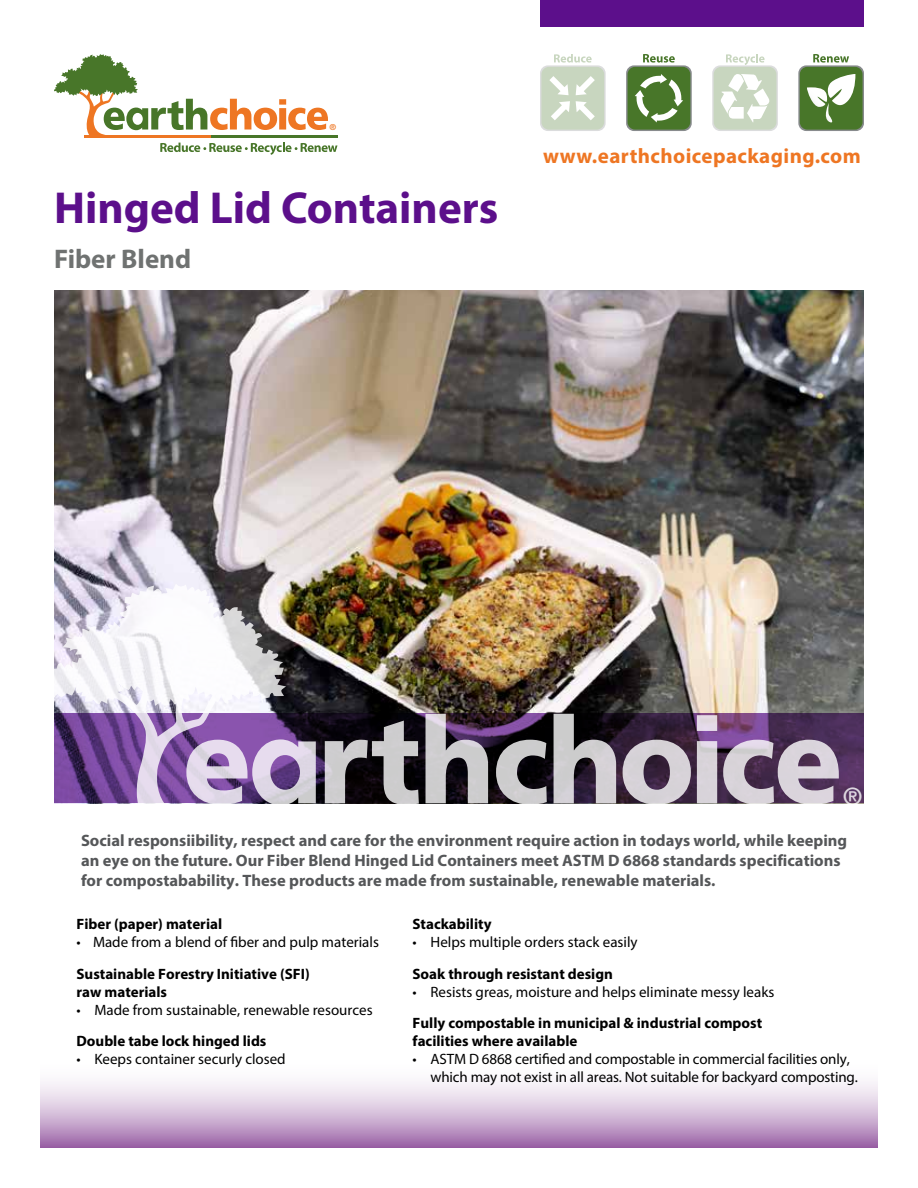
<style>
.page{position:relative;width:918px;height:1188px;background:#fff}
.page>*{position:absolute;margin:0;border:0;box-sizing:border-box;transform-origin:0 0}
.t1{font:700 45px "Myriad Pro";color:#5c0f8b}
.t2{font:700 27px "Myriad Pro";color:#6f7271}
.t3{font:24.75px "Frutiger";color:#fff}
.t4{font:700 21px "Myriad Pro";letter-spacing:.02em;color:#ee7623}
.t5{font:700 16.5px/19.8px "Myriad Pro";color:#555759}
.t6{font:15px/18px "Myriad Pro";color:#000}
.t7{font:700 15px/18px "Myriad Pro";color:#000}
.t8{font:8.55px "Frutiger";color:#ee7623}
</style>
<div class="page">
<img style="left:54px;top:290px;width:810px;height:423px">
<hr style="left:211px;top:135px;width:127px;height:2px;background:#487629">
<svg style="left:54px;top:54px;width:274px;height:83px"></svg>
<svg style="left:160px;top:143px;width:177px;height:12px"></svg>
<svg style="left:316px;top:713px;width:548px;height:90px;background:#3c2545"></svg>
<svg style="left:54px;top:584px;width:262px;height:219px"></svg>
<svg style="left:325px;top:721px;width:94px;height:82px;background:#686669"></svg>
<svg style="left:426px;top:714px;width:62px;height:89px;background:#8d8690"></svg>
<svg style="left:496px;top:740px;width:51px;height:63px;background:#7d7c7e"></svg>
<svg style="left:554px;top:714px;width:62px;height:89px;background:#868288"></svg>
<svg style="left:623px;top:740px;width:68px;height:63px;background:#9e94a0"></svg>
<svg style="left:697px;top:715px;width:20px;height:88px;background:#cfc4d3"></svg>
<svg style="left:723px;top:740px;width:116px;height:63px;background:#a293a6"></svg>
<svg style="left:540px;top:65px;width:66px;height:66px"></svg>
<div style="left:541px;top:67px;width:63px;height:63px;background:#c8d6bf;border-radius:8px"></div>
<svg style="left:554px;top:54px;width:38px;height:9px"></svg>
<svg style="left:576px;top:76px;width:19px;height:19px"></svg>
<svg style="left:549px;top:76px;width:20px;height:19px"></svg>
<svg style="left:576px;top:101px;width:19px;height:19px"></svg>
<svg style="left:551px;top:101px;width:19px;height:19px"></svg>
<svg style="left:798px;top:65px;width:66px;height:66px"></svg>
<div style="left:800px;top:67px;width:63px;height:63px;background:#487629;border-radius:8px"></div>
<svg style="left:813px;top:54px;width:36px;height:9px"></svg>
<svg style="left:807px;top:74px;width:48px;height:49px"></svg>
<svg style="left:626px;top:65px;width:66px;height:66px"></svg>
<div style="left:628px;top:67px;width:62px;height:63px;background:#487629;border-radius:8px"></div>
<svg style="left:643px;top:54px;width:32px;height:9px"></svg>
<svg style="left:635px;top:74px;width:48px;height:48px"></svg>
<svg style="left:712px;top:65px;width:66px;height:66px"></svg>
<div style="left:714px;top:67px;width:62px;height:63px;background:#c8d6bf;border-radius:8px"></div>
<svg style="left:726px;top:54px;width:39px;height:11px"></svg>
<svg style="left:721px;top:74px;width:48px;height:48px"></svg>
<div style="left:540px;top:0;width:324px;height:27px;background:#5c0f8b"></div>
<svg style="left:40px;top:1081px;width:838px;height:67px;background:#d0b6d5"></svg>
<p class="t8" style="left:329px;top:122px;width:8px">®</p>
<h1 class="t1" style="left:54px;top:178px;width:446px">Hinged Lid Containers</h1>
<h2 class="t2" style="left:54px;top:241px;width:139px">Fiber Blend</h2>
<h3 class="t4" style="left:543px;top:143px;width:319px">www.earthchoicepackaging.com</h3>
<h3 class="t3" style="left:843px;top:781px;width:21px">®</h3>
<p class="t5" style="left:81px;top:830px;width:768px">Social responsiibility, respect and care for the environment require action in todays world, while keeping an eye on the future. Our Fiber Blend Hinged Lid Containers meet ASTM D 6868 standards specifications for compostabability. These products are made from sustainable, renewable materials.</p>
<p class="t7" style="left:76px;top:915px;width:147px">Fiber (paper) material</p>
<p class="t6" style="left:76px;top:933px;width:304px">• Made from a blend of fiber and pulp materials</p>
<p class="t7" style="left:76px;top:964px;width:235px">Sustainable Forestry Initiative (SFI) raw materials</p>
<p class="t6" style="left:76px;top:1000px;width:298px">• Made from sustainable, renewable resources</p>
<p class="t7" style="left:76px;top:1032px;width:191px">Double tabe lock hinged lids</p>
<p class="t6" style="left:76px;top:1050px;width:211px">• Keeps container securly closed</p>
<p class="t7" style="left:413px;top:915px;width:81px">Stackability</p>
<p class="t6" style="left:413px;top:933px;width:227px">• Helps multiple orders stack easily</p>
<p class="t7" style="left:413px;top:964px;width:202px">Soak through resistant design</p>
<p class="t6" style="left:413px;top:982px;width:363px">• Resists greas, moisture and helps eliminate messy leaks</p>
<p class="t7" style="left:413px;top:1014px;width:351px">Fully compostable in municipal &amp; industrial compost facilities where available</p>
<p class="t6" style="left:431px;top:1050px;width:429px;text-indent:-18px">• ASTM D 6868 certified and compostable in commercial facilities only, which may not exist in all areas. Not suitable for backyard composting.</p>
</div>
